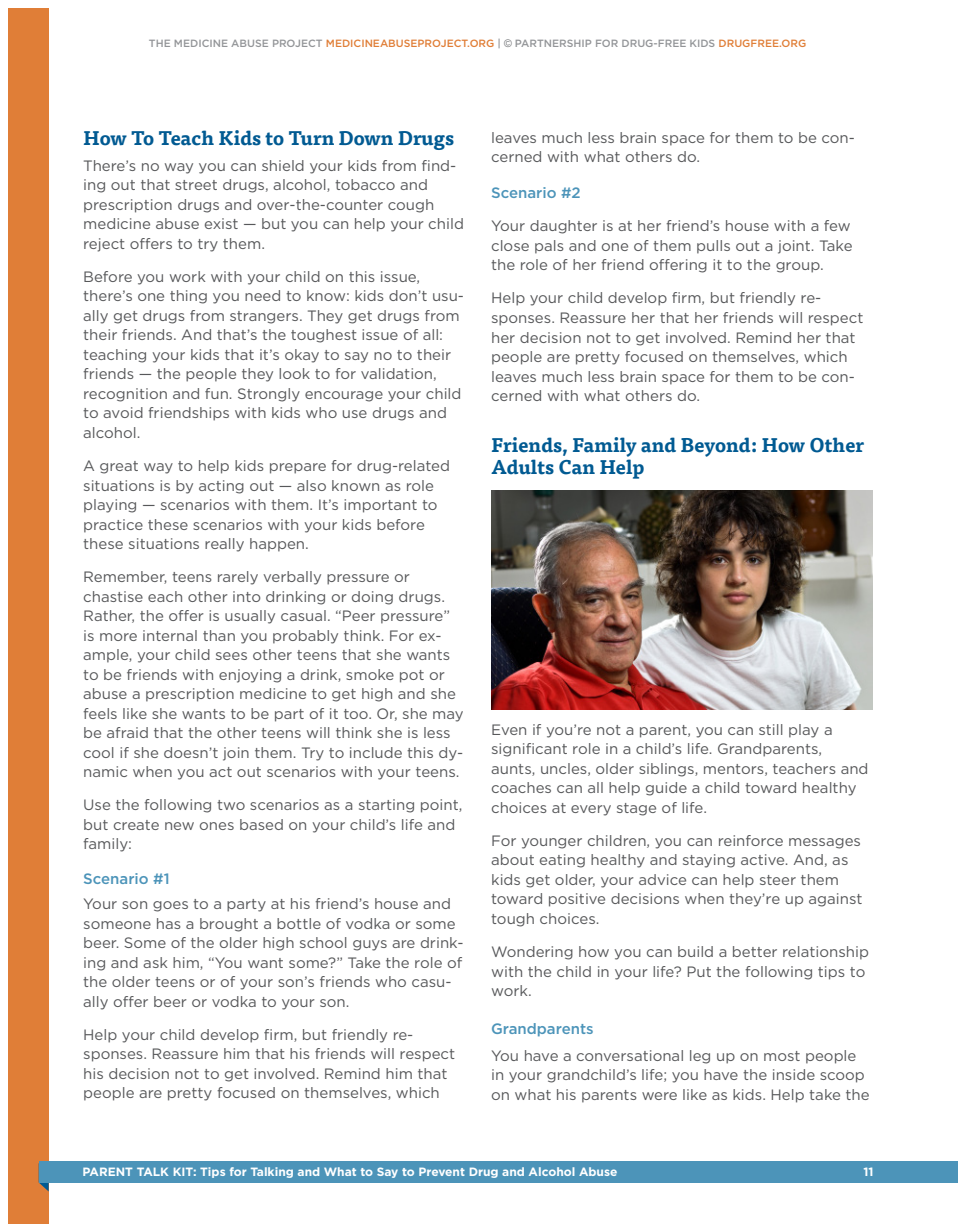
<style>
.page{position:relative;width:962px;height:1232px;background:#fff}
.page>*{position:absolute;margin:0;border:0;box-sizing:border-box;transform-origin:0 0}
.t1{font:700 19.5px/22.5px "Tisa OT";color:#015a92}
.t2{font:15px/19.5px "Gotham";color:#57585a}
.t3{font:500 15px "Gotham";color:#4c94b9}
.t4{font:700 12px "Gotham";color:#fff}
.t5{font:500 10.5px "Gotham";color:#939598}
.s1{color:#e07e37}
.s2{font-family:"Arial";font-weight:400;color:#808285}
</style>
<div class="page">
<div style="left:8px;top:8px;width:41px;height:1215px;background:#e07e37"></div>
<svg style="left:39px;top:1182px;width:10px;height:9px"></svg>
<div style="left:39px;top:1160px;width:918px;height:22px;background:#4c94b9"></div>
<img style="left:491px;top:490px;width:381px;height:219px">
<p class="t5" style="left:149px;top:37px;width:658px">THE MEDICINE ABUSE PROJECT <span class="s1">MEDICINEABUSEPROJECT.ORG</span> | <span class="s2">©</span> PARTNERSHIP FOR DRUG-FREE KIDS <span class="s1">DRUGFREE.ORG</span></p>
<h1 class="t1" style="left:83px;top:127px;width:372px">How To Teach Kids to Turn Down Drugs</h1>
<p class="t2" style="left:83px;top:155px;width:382px">There’s no way you can shield your kids from find&shy;ing out that street drugs, alcohol, tobacco and prescription drugs and over-the-counter cough medicine abuse exist — but you can help your child reject offers to try them.</p>
<p class="t2" style="left:83px;top:266px;width:382px">Before you work with your child on this issue, there’s one thing you need to know: kids don’t usu&shy;ally get drugs from strangers. They get drugs from their friends. And that’s the toughest issue of all: teaching your kids that it’s okay to say no to their friends — the people they look to for validation, recognition and fun. Strongly encourage your child to avoid friendships with kids who use drugs and alcohol.</p>
<p class="t2" style="left:83px;top:455px;width:368px">A great way to help kids prepare for drug-related situations is by acting out — also known as role playing — scenarios with them. It’s important to practice these scenarios with your kids before these situations really happen.</p>
<p class="t2" style="left:83px;top:566px;width:382px">Remember, teens rarely verbally pressure or chastise each other into drinking or doing drugs.<br>Rather, the offer is usually casual. “Peer pressure” is more internal than you probably think. For ex&shy;ample, your child sees other teens that she wants to be friends with enjoying a drink, smoke pot or abuse a prescription medicine to get high and she feels like she wants to be part of it too. Or, she may be afraid that the other teens will think she is less cool if she doesn’t join them. Try to include this dy&shy;namic when you act out scenarios with your teens.</p>
<p class="t2" style="left:83px;top:794px;width:381px">Use the following two scenarios as a starting point, but create new ones based on your child’s life and family:</p>
<p class="t3" style="left:83px;top:869px;width:88px">Scenario #1</p>
<p class="t2" style="left:83px;top:893px;width:382px">Your son goes to a party at his friend’s house and someone has a brought a bottle of vodka or some beer. Some of the older high school guys are drink&shy;ing and ask him, “You want some?” Take the role of the older teens or of your son’s friends who casu&shy;ally offer beer or vodka to your son.</p>
<p class="t2" style="left:83px;top:1024px;width:373px">Help your child develop firm, but friendly re&shy;sponses. Reassure him that his friends will respect his decision not to get involved. Remind him that people are pretty focused on themselves, which</p>
<p class="t2" style="left:491px;top:127px;width:365px">leaves much less brain space for them to be con&shy;cerned with what others do.</p>
<p class="t3" style="left:491px;top:184px;width:91px">Scenario #2</p>
<p class="t2" style="left:491px;top:216px;width:363px">Your daughter is at her friend’s house with a few close pals and one of them pulls out a joint. Take the role of her friend offering it to the group.</p>
<p class="t2" style="left:491px;top:288px;width:374px">Help your child develop firm, but friendly re&shy;sponses. Reassure her that her friends will respect her decision not to get involved. Remind her that people are pretty focused on themselves, which leaves much less brain space for them to be con&shy;cerned with what others do.</p>
<h1 class="t1" style="left:491px;top:434px;width:374px">Friends, Family and Beyond: How Other<br>Adults Can Help</h1>
<p class="t2" style="left:491px;top:719px;width:379px">Even if you’re not a parent, you can still play a significant role in a child’s life. Grandparents, aunts, uncles, older siblings, mentors, teachers and coaches can all help guide a child toward healthy choices at every stage of life.</p>
<p class="t2" style="left:491px;top:830px;width:372px">For younger children, you can reinforce messages about eating healthy and staying active. And, as kids get older, your advice can help steer them toward positive decisions when they’re up against tough choices.</p>
<p class="t2" style="left:491px;top:941px;width:379px">Wondering how you can build a better relationship with the child in your life? Put the following tips to work.</p>
<p class="t3" style="left:491px;top:1020px;width:104px">Grandparents</p>
<p class="t2" style="left:491px;top:1045px;width:380px">You have a conversational leg up on most people in your grandchild’s life; you have the inside scoop on what his parents were like as kids. Help take the</p>
<p class="t4" style="left:82px;top:1163px;width:536px">PARENT TALK KIT: Tips for Talking and What to Say to Prevent Drug and Alcohol Abuse</p>
<p class="t4" style="left:863px;top:1163px;width:12px">11</p>
</div>
